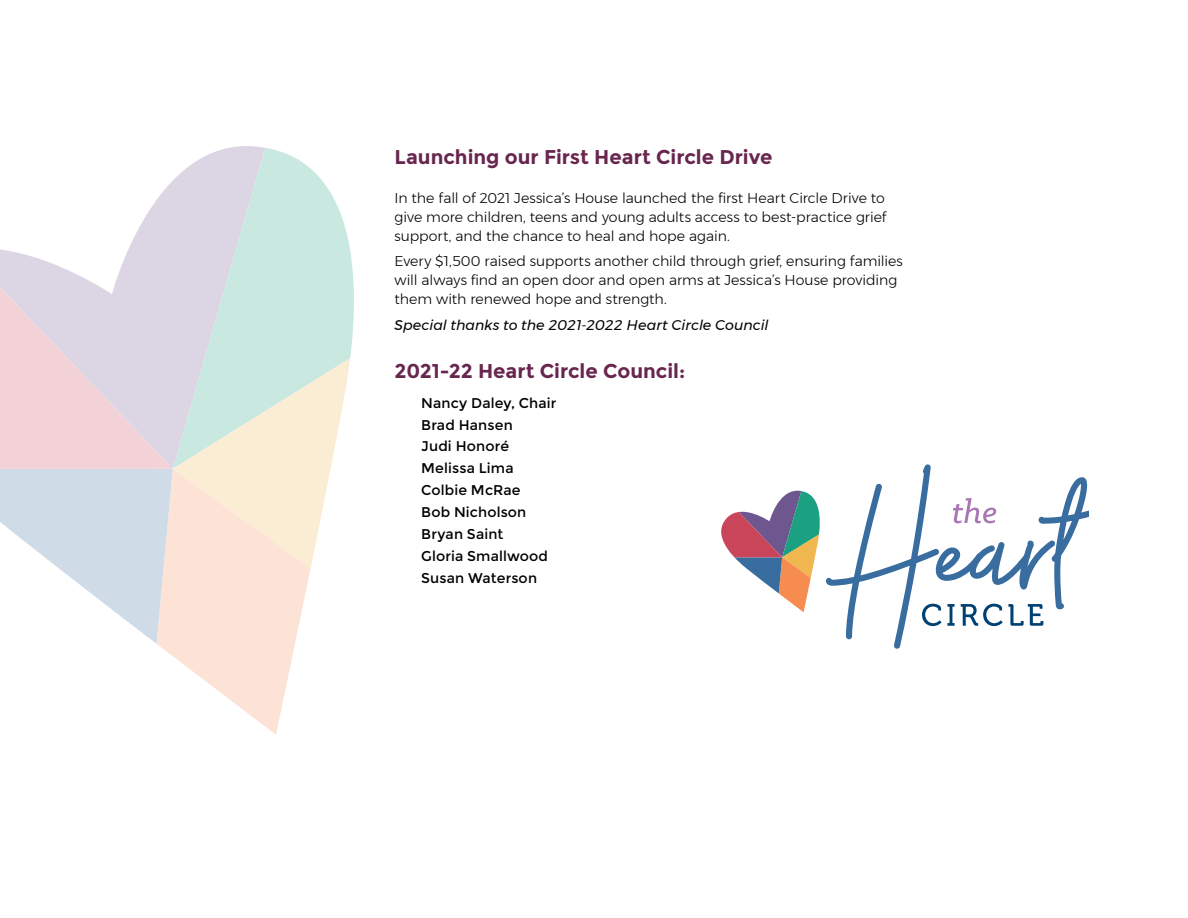
<style>
.page{position:relative;width:1188px;height:918px;background:#fff}
.page>*{position:absolute;margin:0;border:0;box-sizing:border-box;transform-origin:0 0}
.t1{font:700 19.95px "Montserrat";color:#68264f}
.t2{font:300 14.1px/18.9px "Montserrat";color:#000}
.t3{font:14.1px/21.9px "Montserrat";letter-spacing:.01em;color:#000}
.t4{font:italic 14.1px "Montserrat";letter-spacing:-.005em;color:#000}
</style>
<div class="page">
<svg style="left:173px;top:146px;width:181px;height:149px"></svg>
<svg style="left:173px;top:295px;width:181px;height:174px;fill:#c8e8e0"></svg>
<svg style="left:173px;top:469px;width:158px;height:266px;fill:#fce3d5"></svg>
<svg style="left:0;top:469px;width:173px;height:187px;fill:#cfdce8"></svg>
<svg style="left:0;top:193px;width:173px;height:276px"></svg>
<svg style="left:721px;top:464px;width:368px;height:185px"></svg>
<h1 class="t1" style="left:395px;top:145px;width:379px">Launching our First Heart Circle Drive</h1>
<p class="t2" style="left:395px;top:188px;width:493px">In the fall of 2021 Jessica’s House launched the first Heart Circle Drive to give more children, teens and young adults access to best-practice grief support, and the chance to heal and hope again.</p>
<p class="t2" style="left:395px;top:252px;width:510px">Every $1,500 raised supports another child through grief, ensuring families will always find an open door and open arms at Jessica’s House providing them with renewed hope and strength.</p>
<p class="t4" style="left:395px;top:314px;width:375px">Special thanks to the 2021-2022 Heart Circle Council</p>
<h1 class="t1" style="left:395px;top:359px;width:292px">2021-22 Heart Circle Council:</h1>
<p class="t3" style="left:421px;top:392px;width:137px">Nancy Daley, Chair<br>Brad Hansen<br>Judi Honoré<br>Melissa Lima<br>Colbie McRae<br>Bob Nicholson<br>Bryan Saint<br>Gloria Smallwood<br>Susan Waterson</p>
</div>
